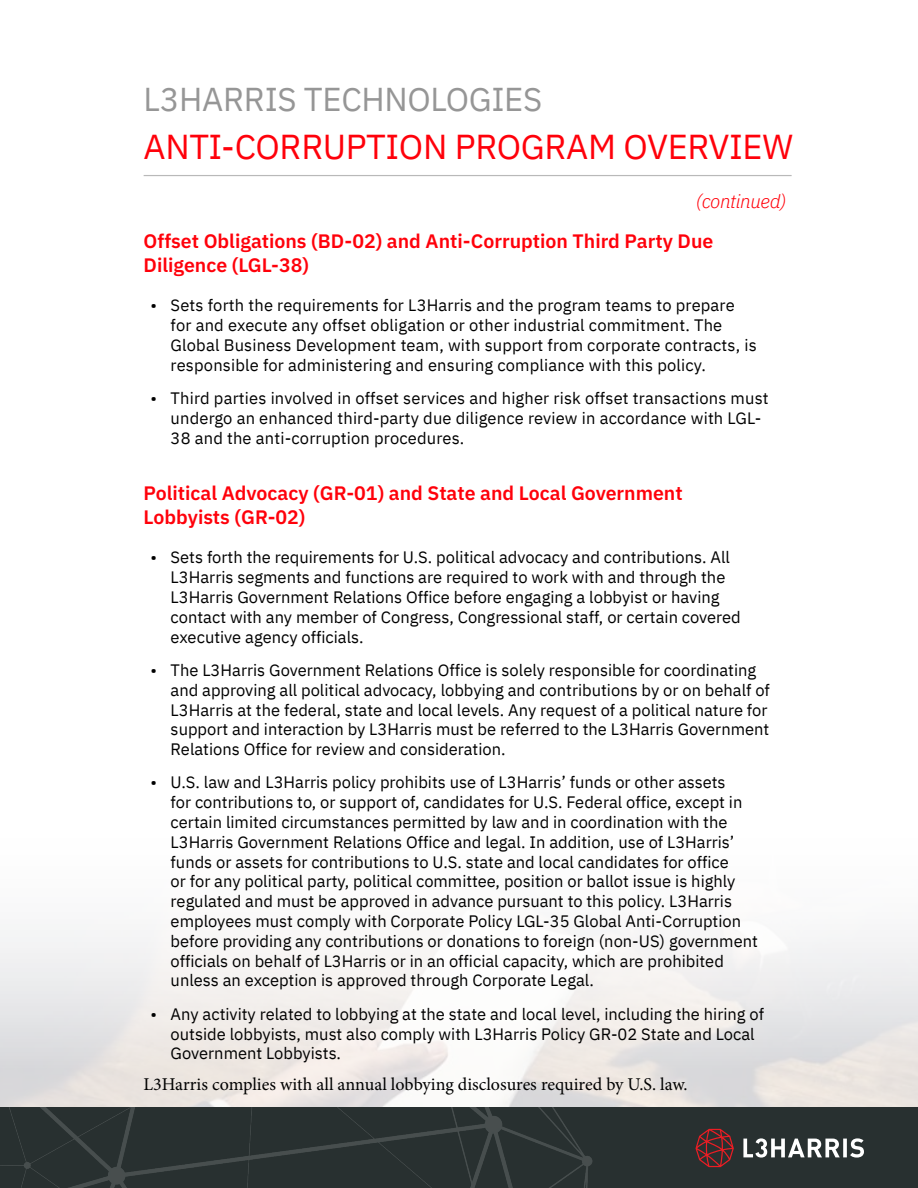
<style>
.page{position:relative;width:918px;height:1188px;background:#fff}
.page>*{position:absolute;margin:0;border:0;box-sizing:border-box;transform-origin:0 0}
.t1{font:34.5px "IBM Plex Sans";letter-spacing:-.01em;color:#ff000a}
.t2{font:33px "IBM Plex Sans";letter-spacing:-.01em;color:#969696}
.t3{font:600 19.5px/23.4px "IBM Plex Sans";color:#ff000a}
.t4{font:italic 300 18.9px "IBM Plex Sans";letter-spacing:-.02em;color:#ff000a}
.t5{font:18px "Minion Pro";color:#000}
.t6{font:16.5px/19.8px "IBM Plex Sans";color:#000}
</style>
<div class="page">
<div style="left:0;top:1107px;width:918px;height:81px;background:#283030"></div>
<img style="left:0;top:1107px;width:593px;height:81px">
<svg style="left:696px;top:1129px;width:38px;height:38px"></svg>
<svg style="left:743px;top:1138px;width:121px;height:20px"></svg>
<hr style="left:144px;top:175px;width:648px;height:1px;background:#b9b9b9">
<h2 class="t2" style="left:144px;top:74px;width:400px">L3HARRIS TECHNOLOGIES</h2>
<h1 class="t1" style="left:144px;top:121px;width:651px">ANTI-CORRUPTION PROGRAM OVERVIEW</h1>
<p class="t4" style="left:696px;top:187px;width:92px">(continued)</p>
<p class="t3" style="left:144px;top:228px;width:571px">Offset Obligations (BD-02) and Anti-Corruption Third Party Due<br>Diligence (LGL-38)</p>
<p class="t6" style="left:171px;top:294px;width:588px;text-indent:-20px">• Sets forth the requirements for L3Harris and the program teams to prepare for and execute any offset obligation or other industrial commitment. The Global Business Development team, with support from corporate contracts, is responsible for administering and ensuring compliance with this policy.</p>
<p class="t6" style="left:171px;top:387px;width:600px;text-indent:-20px">• Third parties involved in offset services and higher risk offset transactions must undergo an enhanced third-party due diligence review in accordance with LGL-<br>38 and the anti-corruption procedures.</p>
<p class="t3" style="left:144px;top:480px;width:541px">Political Advocacy (GR-01) and State and Local Government<br>Lobbyists (GR-02)</p>
<p class="t6" style="left:171px;top:546px;width:572px;text-indent:-20px">• Sets forth the requirements for U.S. political advocacy and contributions. All L3Harris segments and functions are required to work with and through the L3Harris Government Relations Office before engaging a lobbyist or having contact with any member of Congress, Congressional staff, or certain covered executive agency officials.</p>
<p class="t6" style="left:171px;top:659px;width:601px;text-indent:-20px">• The L3Harris Government Relations Office is solely responsible for coordinating and approving all political advocacy, lobbying and contributions by or on behalf of L3Harris at the federal, state and local levels. Any request of a political nature for support and interaction by L3Harris must be referred to the L3Harris Government Relations Office for review and consideration.</p>
<p class="t6" style="left:171px;top:771px;width:589px;text-indent:-20px">• U.S. law and L3Harris policy prohibits use of L3Harris’ funds or other assets<br>for contributions to, or support of, candidates for U.S. Federal office, except in certain limited circumstances permitted by law and in coordination with the L3Harris Government Relations Office and legal. In addition, use of L3Harris’ funds or assets for contributions to U.S. state and local candidates for office<br>or for any political party, political committee, position or ballot issue is highly regulated and must be approved in advance pursuant to this policy. L3Harris employees must comply with Corporate Policy LGL-35 Global Anti-Corruption before providing any contributions or donations to foreign (non-US) government officials on behalf of L3Harris or in an official capacity, which are prohibited unless an exception is approved through Corporate Legal.</p>
<p class="t6" style="left:171px;top:1003px;width:595px;text-indent:-20px">• Any activity related to lobbying at the state and local level, including the hiring of outside lobbyists, must also comply with L3Harris Policy GR-02 State and Local<br>Government Lobbyists.</p>
<p class="t5" style="left:144px;top:1072px;width:545px">L3Harris complies with all annual lobbying disclosures required by U.S. law.</p>
</div>
